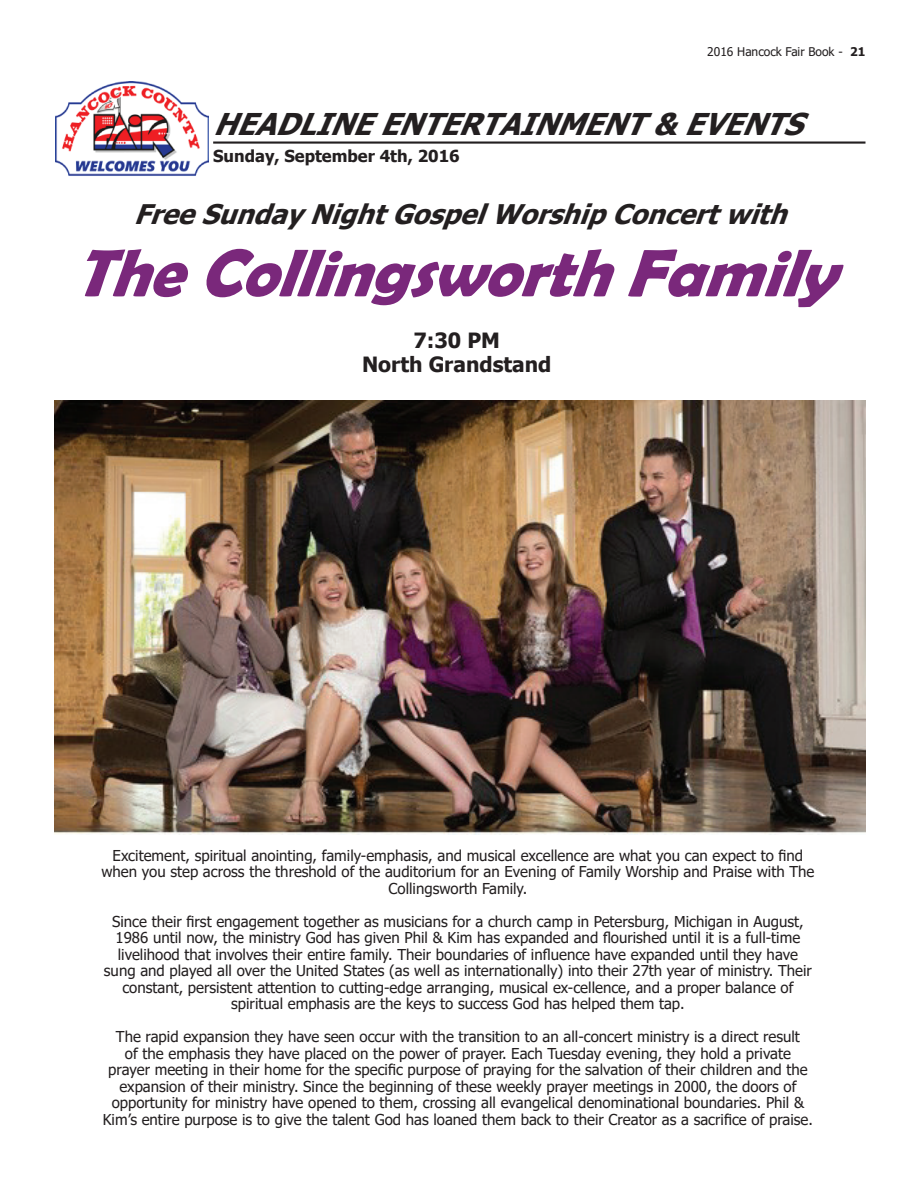
<style>
.page{position:relative;width:918px;height:1188px;background:#fff}
.page>*{position:absolute;margin:0;border:0;box-sizing:border-box;transform-origin:0 0}
.t1{font:italic 700 67.5px "Berlin Sans FB Demi";color:#7a287b}
.t2{font:italic 700 30px "Tahoma";color:#231f20}
.t3{font:italic 700 27px "Tahoma";color:#231f20}
.t4{font:700 21px/24px "Tahoma";color:#231f20;text-align:center}
.t5{font:700 16.5px "Tahoma";color:#231f20}
.t6{font:15px/16.5px "Tahoma";color:#231f20;text-align:center}
.t7{font:12px "Tahoma";color:#231f20}
.s1{font-weight:700}
</style>
<div class="page">
<hr style="left:213px;top:141px;width:653px;height:3px;background:#231f20">
<img style="left:56px;top:81px;width:153px;height:95px">
<img style="left:54px;top:400px;width:812px;height:434px">
<p class="t7" style="left:707px;top:44px;width:160px">2016 Hancock Fair Book - <span class="s1">21</span></p>
<h2 class="t2" style="left:213px;top:103px;width:609px">HEADLINEENTERTAINMENT&amp;EVENTS</h2>
<p class="t5" style="left:213px;top:145px;width:248px">Sunday, September 4th, 2016</p>
<h3 class="t3" style="left:134px;top:195px;width:668px">FreeSundayNightGospelWorshipConcertwith</h3>
<h1 class="t1" style="left:74px;top:234px;width:790px">TheCollingsworthFamily</h1>
<h3 class="t4" style="left:362px;top:329px;width:191px">7:30 PM<br>North Grandstand</h3>
<p class="t6" style="left:101px;top:848px;width:715px">Excitement, spiritual anointing, family-emphasis, and musical excellence are what you can expect to find when you step across the threshold of the auditorium for an Evening of Family Worship and Praise with The<br>Collingsworth Family.</p>
<p class="t6" style="left:104px;top:914px;width:709px">Since their first engagement together as musicians for a church camp in Petersburg, Michigan in August, 1986 until now, the ministry God has given Phil &amp; Kim has expanded and flourished until it is a full-time livelihood that involves their entire family. Their boundaries of influence have expanded until they have sung and played all over the United States (as well as internationally) into their 27th year of ministry. Their constant, persistent attention to cutting-edge arranging, musical ex-cellence, and a proper balance of spiritual emphasis are the keys to success God has helped them tap.</p>
<p class="t6" style="left:103px;top:1030px;width:712px">The rapid expansion they have seen occur with the transition to an all-concert ministry is a direct result<br>of the emphasis they have placed on the power of prayer. Each Tuesday evening, they hold a private prayer meeting in their home for the specific purpose of praying for the salvation of their children and the expansion of their ministry. Since the beginning of these weekly prayer meetings in 2000, the doors of opportunity for ministry have opened to them, crossing all evangelical denominational boundaries. Phil &amp; Kim’s entire purpose is to give the talent God has loaned them back to their Creator as a sacrifice of praise.</p>
</div>
